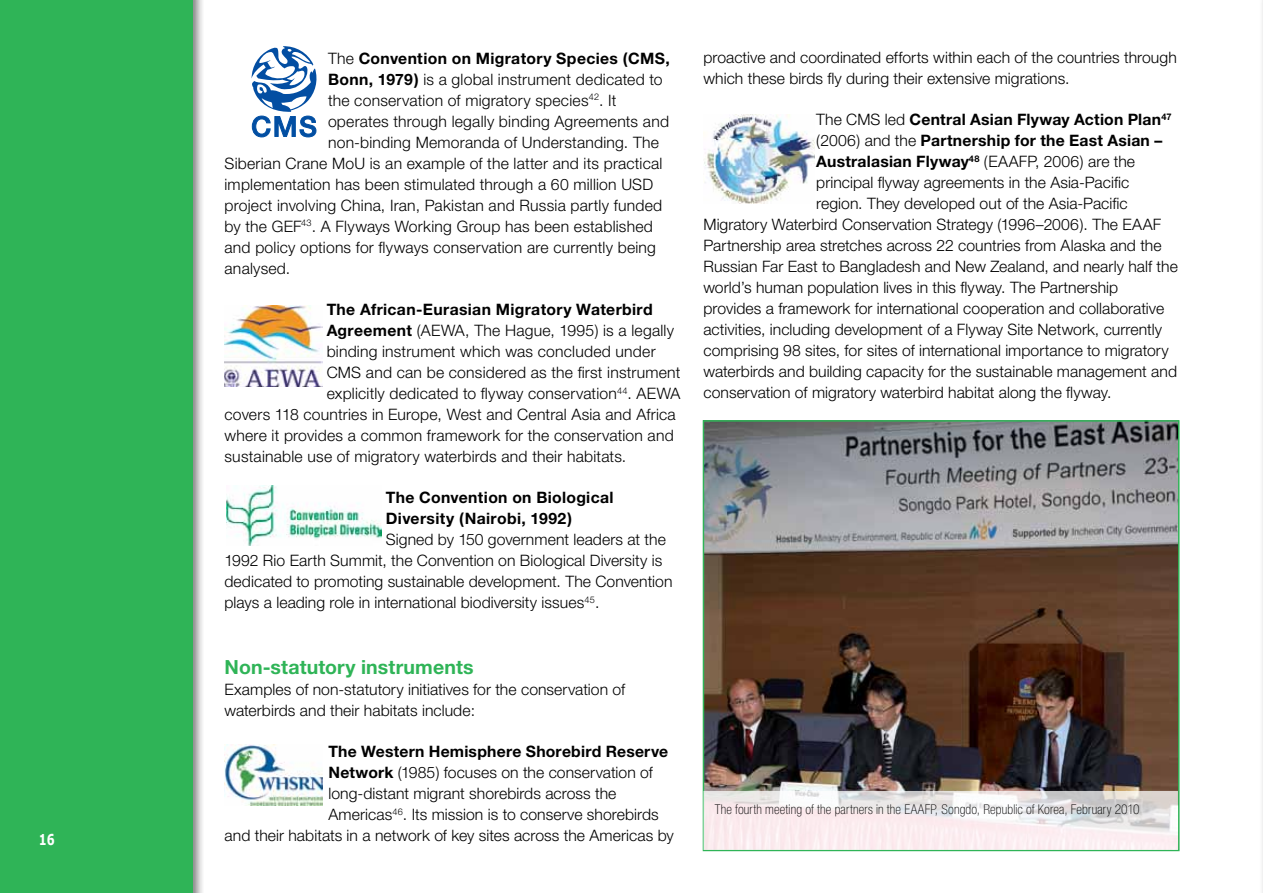
<style>
.page{position:relative;width:1263px;height:893px;background:#fff}
.page>*{position:absolute;margin:0;border:0;box-sizing:border-box;transform-origin:0 0}
.t1{font:700 19.5px "Helvetica Neue";letter-spacing:.005em;color:#2fb457}
.t2{font:300 15.75px/21px "Helvetica Neue";letter-spacing:.005em;color:#000}
.t3{font:700 15.75px/21px "Helvetica Neue";letter-spacing:.015em;color:#000}
.t4{font:700 15px "Verdana";color:#fff;scale:.75 1}
.t5{font:100 condensed 13.5px "Helvetica Neue";letter-spacing:.015em;color:#000}
.s1{font-weight:300}
.s2{font-weight:700}
</style>
<div class="page">
<div style="left:0;top:0;width:205px;height:893px;background:#000;opacity:.5"></div>
<div style="left:0;top:0;width:193px;height:893px;background:#2fb457"></div>
<hr style="left:1259px;top:0;width:4px;height:893px;background:#fbfbfb">
<hr style="left:1262px;top:0;width:1px;height:893px;background:#2fb457">
<svg style="left:252px;top:46px;width:64px;height:91px"></svg>
<img style="left:225px;top:305px;width:97px;height:82px">
<img style="left:226px;top:486px;width:156px;height:59px">
<img style="left:225px;top:745px;width:97px;height:60px">
<img style="left:704px;top:115px;width:110px;height:89px">
<img style="left:706px;top:423px;width:470px;height:368px">
<div style="left:703px;top:420px;width:476px;height:431px;border:2px solid #2fb457"></div>
<svg style="left:703px;top:791px;width:475px;height:59px;fill:#faebee"></svg>
<p class="t4" style="left:39px;top:830px;width:23px">16</p>
<p class="t3" style="left:328px;top:47px;width:343px"><span class="s1">The</span> Convention on Migratory Species (CMS,</p>
<p class="t2" style="left:328px;top:68px;width:336px"><span class="s2">Bonn, 1979)</span> is a global instrument dedicated to</p>
<p class="t2" style="left:328px;top:89px;width:290px">the conservation of migratory species<sup>42</sup>. It</p>
<p class="t2" style="left:328px;top:110px;width:343px">operates through legally binding Agreements and</p>
<p class="t2" style="left:328px;top:131px;width:332px">non-binding Memoranda of Understanding. The</p>
<p class="t2" style="left:225px;top:152px;width:439px">Siberian Crane MoU is an example of the latter and its practical</p>
<p class="t2" style="left:225px;top:173px;width:430px">implementation has been stimulated through a 60 million USD</p>
<p class="t2" style="left:225px;top:194px;width:439px">project involving China, Iran, Pakistan and Russia partly funded</p>
<p class="t2" style="left:225px;top:215px;width:430px">by the GEF<sup>43</sup>. A Flyways Working Group has been established</p>
<p class="t2" style="left:225px;top:236px;width:433px">and policy options for flyways conservation are currently being</p>
<p class="t2" style="left:225px;top:257px;width:67px">analysed.</p>
<p class="t3" style="left:327px;top:298px;width:328px">The African-Eurasian Migratory Waterbird</p>
<p class="t2" style="left:327px;top:319px;width:349px"><span class="s2">Agreement</span> (AEWA, The Hague, 1995) is a legally</p>
<p class="t2" style="left:327px;top:340px;width:330px">binding instrument which was concluded under</p>
<p class="t2" style="left:327px;top:361px;width:355px">CMS and can be considered as the first instrument</p>
<p class="t2" style="left:327px;top:382px;width:355px">explicitly dedicated to flyway conservation<sup>44</sup>. AEWA</p>
<p class="t2" style="left:224px;top:403px;width:453px">covers 118 countries in Europe, West and Central Asia and Africa</p>
<p class="t2" style="left:224px;top:424px;width:451px">where it provides a common framework for the conservation and</p>
<p class="t2" style="left:224px;top:445px;width:403px">sustainable use of migratory waterbirds and their habitats.</p>
<p class="t3" style="left:386px;top:487px;width:229px">The Convention on Biological<br>Diversity (Nairobi, 1992)</p>
<p class="t2" style="left:224px;top:529px;width:449px;text-indent:161px">Signed by 150 government leaders at the 1992 Rio Earth Summit, the Convention on Biological Diversity is dedicated to promoting sustainable development. The Convention plays a leading role in international biodiversity issues<sup>45</sup>.</p>
<p class="t1" style="left:225px;top:655px;width:251px">Non-statutory instruments</p>
<p class="t2" style="left:225px;top:678px;width:402px">Examples of non-statutory initiatives for the conservation of waterbirds and their habitats include:</p>
<p class="t3" style="left:328px;top:741px;width:341px">The Western Hemisphere Shorebird Reserve</p>
<p class="t2" style="left:328px;top:762px;width:326px"><span class="s2">Network</span> (1985) focuses on the conservation of</p>
<p class="t2" style="left:328px;top:783px;width:289px">long-distant migrant shorebirds across the</p>
<p class="t2" style="left:328px;top:804px;width:332px">Americas<sup>46</sup>. Its mission is to conserve shorebirds</p>
<p class="t2" style="left:225px;top:825px;width:451px">and their habitats in a network of key sites across the Americas by</p>
<p class="t2" style="left:703px;top:47px;width:475px">proactive and coordinated efforts within each of the countries through which these birds fly during their extensive migrations.</p>
<p class="t3" style="left:816px;top:109px;width:357px"><span class="s1">The CMS led</span> Central Asian Flyway Action Plan<sup>47</sup></p>
<p class="t3" style="left:816px;top:130px;width:347px"><span class="s1">(2006) and the</span> Partnership for the East Asian –</p>
<p class="t3" style="left:816px;top:151px;width:320px">Australasian Flyway<sup>48</sup> <span class="s1">(EAAFP, 2006) are the</span></p>
<p class="t2" style="left:816px;top:172px;width:314px">principal flyway agreements in the Asia-Pacific</p>
<p class="t2" style="left:816px;top:193px;width:313px">region. They developed out of the Asia-Pacific</p>
<p class="t2" style="left:703px;top:214px;width:459px">Migratory Waterbird Conservation Strategy (1996–2006). The EAAF</p>
<p class="t2" style="left:703px;top:235px;width:460px">Partnership area stretches across 22 countries from Alaska and the</p>
<p class="t2" style="left:703px;top:256px;width:476px">Russian Far East to Bangladesh and New Zealand, and nearly half the</p>
<p class="t2" style="left:703px;top:277px;width:416px">world’s human population lives in this flyway. The Partnership</p>
<p class="t2" style="left:703px;top:298px;width:462px">provides a framework for international cooperation and collaborative</p>
<p class="t2" style="left:703px;top:319px;width:460px">activities, including development of a Flyway Site Network, currently</p>
<p class="t2" style="left:703px;top:340px;width:467px">comprising 98 sites, for sites of international importance to migratory</p>
<p class="t2" style="left:703px;top:361px;width:475px">waterbirds and building capacity for the sustainable management and</p>
<p class="t2" style="left:703px;top:382px;width:409px">conservation of migratory waterbird habitat along the flyway.</p>
<p class="t5" style="left:715px;top:801px;width:427px">The fourth meeting of the partners in the EAAFP, Songdo, Republic of Korea, February 2010</p>
</div>
